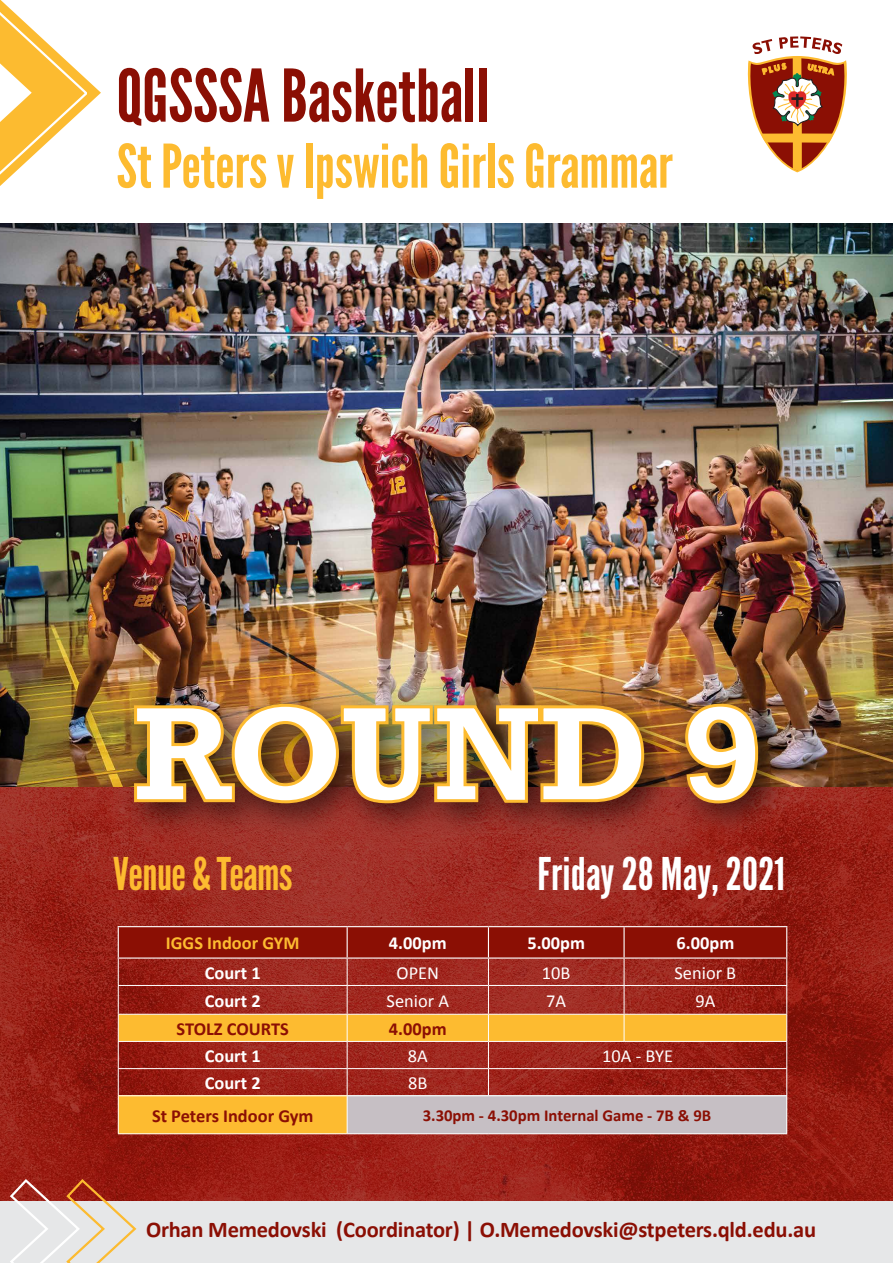
<style>
.page{position:relative;width:893px;height:1263px;background:#fff}
.page>*{position:absolute;margin:0;border:0;box-sizing:border-box;transform-origin:0 0}
.t1{font:700 127.5px "Rockwell";letter-spacing:-.025em;color:#fff}
.t2{font:72.45px "League Gothic";color:#8b0f04}
.t3{font:60px "League Gothic";color:#fdbb30}
.t4{font:45px "League Gothic";letter-spacing:.005em;color:#fff}
.t5{font:45px "League Gothic";letter-spacing:-.015em;color:#fdbb30}
.t6{font:700 22.5px "Calibri";letter-spacing:-.01em;color:#8b0f04}
.t7{font:700 18.45px "Calibri";color:#fff}
.t8{font:18.45px "Calibri";color:#fff}
.t9{font:700 18.45px "Calibri";color:#8b0f04}
.t10{font:700 18.45px "Calibri";color:#fdbb30}
.t11{font:700 16.8px "Calibri";color:#8b0f04}
</style>
<div class="page">
<img style="left:0;top:787px;width:893px;height:414px">
<img style="left:0;top:223px;width:893px;height:564px">
<div style="left:0;top:1201px;width:893px;height:62px;background:#e6e7e8"></div>
<svg style="left:8px;top:1177px;width:130px;height:86px"></svg>
<svg style="left:747px;top:36px;width:100px;height:136px"></svg>
<svg style="left:0;top:0;width:101px;height:186px"></svg>
<img style="left:101px;top:658px;width:708px;height:224px">
<img style="left:133px;top:702px;width:513px;height:103px">
<img style="left:684px;top:702px;width:76px;height:103px">
<div style="left:118px;top:1096px;width:229px;height:38px;background:#fdbb30"></div>
<div style="left:347px;top:1096px;width:440px;height:38px;background:#c6bfc4"></div>
<hr style="left:118px;top:1095px;width:229px;height:1px;background:#fff">
<hr style="left:118px;top:1096px;width:1px;height:37px;background:#fff">
<hr style="left:347px;top:1095px;width:141px;height:1px;background:#fff">
<hr style="left:347px;top:1096px;width:1px;height:37px;background:#fff">
<hr style="left:488px;top:1095px;width:136px;height:1px;background:#fff">
<hr style="left:624px;top:1095px;width:163px;height:1px;background:#fff">
<hr style="left:786px;top:1096px;width:1px;height:37px;background:#fff">
<hr style="left:118px;top:1133px;width:229px;height:1px;background:#fff">
<hr style="left:347px;top:1133px;width:141px;height:1px;background:#fff">
<hr style="left:488px;top:1133px;width:136px;height:1px;background:#fff">
<hr style="left:624px;top:1133px;width:163px;height:1px;background:#fff">
<hr style="left:118px;top:926px;width:229px;height:1px;background:#fff">
<hr style="left:347px;top:926px;width:141px;height:1px;background:#fff">
<hr style="left:488px;top:926px;width:136px;height:1px;background:#fff">
<hr style="left:624px;top:926px;width:163px;height:1px;background:#fff">
<svg style="left:118px;top:927px;width:669px;height:168px;background:#ab3f22"></svg>
<h2 class="t2" style="left:117px;top:53px;width:374px">QGSSSA Basketball</h2>
<h3 class="t3" style="left:117px;top:131px;width:558px">St Peters v Ipswich Girls Grammar</h3>
<h1 class="t1" style="left:132px;top:672px;width:631px">ROUND 9</h1>
<h3 class="t5" style="left:113px;top:847px;width:181px">Venue &amp; Teams</h3>
<h3 class="t4" style="left:537px;top:847px;width:249px">Friday 28 May, 2021</h3>
<p class="t10" style="left:166px;top:930px;width:135px">IGGS Indoor GYM</p>
<p class="t7" style="left:389px;top:930px;width:59px">4.00pm</p>
<p class="t7" style="left:527px;top:930px;width:59px">5.00pm</p>
<p class="t7" style="left:677px;top:930px;width:59px">6.00pm</p>
<p class="t7" style="left:205px;top:959px;width:57px">Court 1</p>
<p class="t8" style="left:397px;top:960px;width:44px">OPEN</p>
<p class="t8" style="left:542px;top:960px;width:30px">10B</p>
<p class="t8" style="left:674px;top:960px;width:63px">Senior B</p>
<p class="t7" style="left:205px;top:987px;width:57px">Court 2</p>
<p class="t8" style="left:387px;top:988px;width:64px">Senior A</p>
<p class="t8" style="left:546px;top:988px;width:21px">7A</p>
<p class="t8" style="left:695px;top:988px;width:21px">9A</p>
<p class="t9" style="left:177px;top:1015px;width:114px">STOLZ COURTS</p>
<p class="t9" style="left:389px;top:1015px;width:59px">4.00pm</p>
<p class="t7" style="left:205px;top:1043px;width:57px">Court 1</p>
<p class="t8" style="left:408px;top:1043px;width:21px">8A</p>
<p class="t8" style="left:602px;top:1043px;width:72px">10A - BYE</p>
<p class="t7" style="left:205px;top:1070px;width:57px">Court 2</p>
<p class="t8" style="left:408px;top:1070px;width:21px">8B</p>
<p class="t9" style="left:152px;top:1102px;width:163px">St Peters Indoor Gym</p>
<p class="t11" style="left:423px;top:1103px;width:290px">3.30pm - 4.30pm Internal Game - 7B &amp; 9B</p>
<p class="t6" style="left:146px;top:1213px;width:672px">Orhan Memedovski (Coordinator) | O.Memedovski@stpeters.qld.edu.au</p>
</div>
